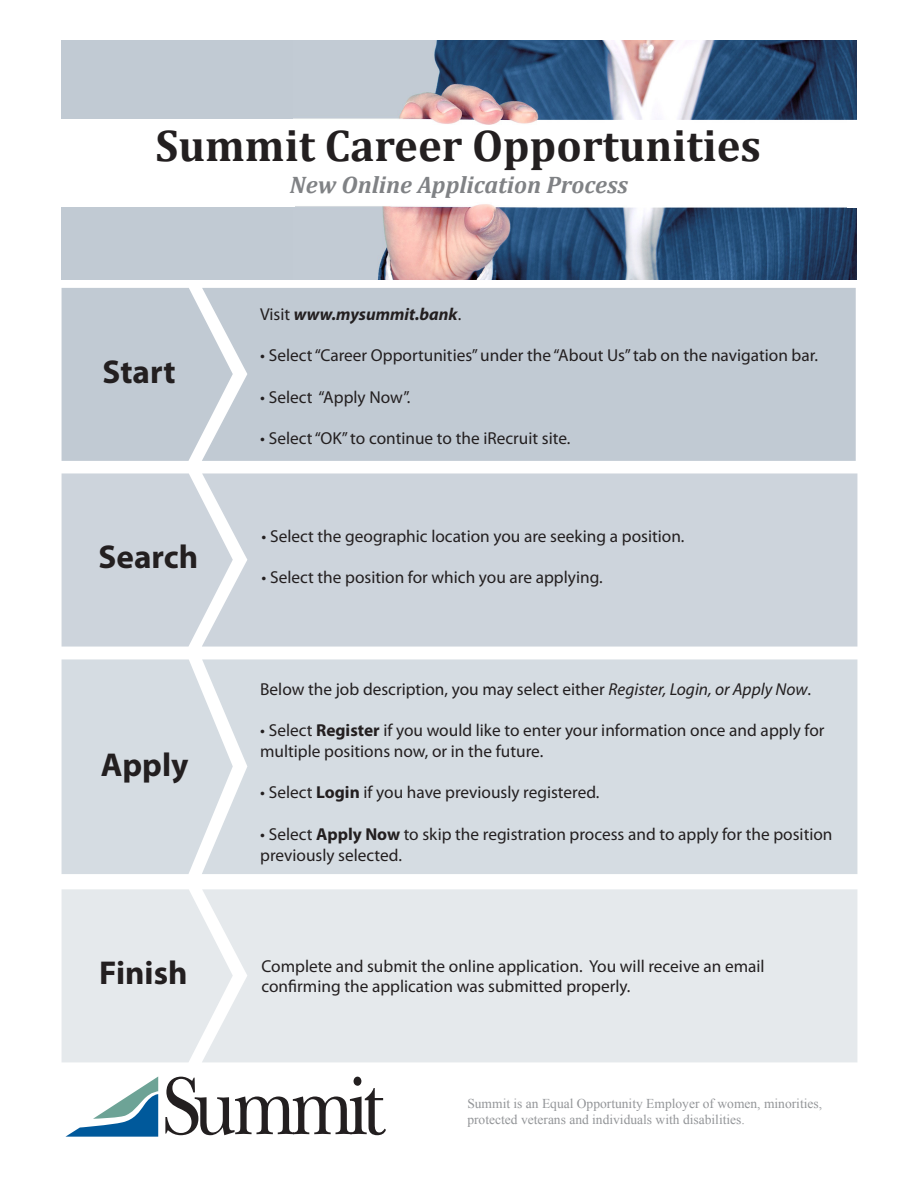
<style>
.page{position:relative;width:918px;height:1188px;background:#fff}
.page>*{position:absolute;margin:0;border:0;box-sizing:border-box;transform-origin:0 0}
.t1{font:700 44.7px "Cambria";color:#231f20}
.t2{font:700 33.15px "Myriad Pro";color:#231f20}
.t3{font:italic 700 24px "Cambria";color:#808285}
.t4{font:17.25px/20.7px "Myriad Pro";color:#231f20}
.t5{font:italic 700 17.25px "Myriad Pro";color:#231f20}
.t6{font:13.5px/16.2px "Times New Roman";color:#939598}
.s1{font-weight:400;font-style:normal}
.s2{font-style:italic}
.s3{font-weight:700}
</style>
<div class="page">
<div style="left:62px;top:288px;width:140px;height:173px;background:#c1cad3"></div>
<div style="left:62px;top:473px;width:140px;height:174px;background:#cdd4dc"></div>
<div style="left:62px;top:659px;width:140px;height:215px;background:#d5dce2"></div>
<div style="left:62px;top:889px;width:140px;height:173px;background:#e5e9ec"></div>
<div style="left:202px;top:288px;width:654px;height:173px;background:#c1cad3"></div>
<div style="left:202px;top:659px;width:655px;height:215px;background:#d5dce2"></div>
<div style="left:202px;top:889px;width:655px;height:173px;background:#e5e9ec"></div>
<div style="left:202px;top:473px;width:655px;height:174px;background:#cdd4dc"></div>
<svg style="left:65px;top:1076px;width:93px;height:61px"></svg>
<svg style="left:165px;top:1077px;width:221px;height:58px"></svg>
<img style="left:293px;top:41px;width:563px;height:239px">
<div style="left:62px;top:40px;width:231px;height:240px;background:#c1cad3"></div>
<div style="left:61px;top:126px;width:842px;height:76px;background:#fff"></div>
<div style="left:848px;top:121px;width:23px;height:87px;background:#fff"></div>
<div style="left:50px;top:119px;width:244px;height:88px;background:#fff"></div>
<h1 class="t1" style="left:156px;top:114px;width:607px">Summit Career Opportunities</h1>
<h3 class="t3" style="left:290px;top:168px;width:340px">New Online Application Process</h3>
<h2 class="t2" style="left:103px;top:350px;width:74px">Start</h2>
<h2 class="t2" style="left:98px;top:536px;width:101px">Search</h2>
<h2 class="t2" style="left:101px;top:743px;width:89px">Apply</h2>
<p class="t5" style="left:260px;top:303px;width:203px"><span class="s1">Visit</span> www.mysummit.bank<span class="s1">.</span></p>
<p class="t4" style="left:260px;top:345px;width:559px">• Select “Career Opportunities” under the “About Us” tab on the navigation bar.</p>
<p class="t4" style="left:260px;top:387px;width:152px">• Select “Apply Now”.</p>
<p class="t4" style="left:260px;top:428px;width:312px">• Select “OK” to continue to the iRecruit site.</p>
<p class="t4" style="left:262px;top:525px;width:424px">• Select the geographic location you are seeking a position.</p>
<p class="t4" style="left:262px;top:567px;width:343px">• Select the position for which you are applying.</p>
<p class="t4" style="left:260px;top:678px;width:553px">Below the job description, you may select either <span class="s2">Register, Login, or Apply Now</span>.</p>
<p class="t4" style="left:260px;top:720px;width:566px">• Select <span class="s3">Register</span> if you would like to enter your information once and apply for multiple positions now, or in the future.</p>
<p class="t4" style="left:260px;top:782px;width:341px">• Select <span class="s3">Login</span> if you have previously registered.</p>
<p class="t4" style="left:260px;top:823px;width:574px">• Select <span class="s3">Apply Now</span> to skip the registration process and to apply for the position previously selected.</p>
<h2 class="t2" style="left:99px;top:951px;width:90px">Finish</h2>
<p class="t4" style="left:261px;top:955px;width:505px">Complete and submit the online application. You will receive an email confirming the application was submitted properly.</p>
<p class="t6" style="left:467px;top:1095px;width:356px">Summit is an Equal Opportunity Employer of women, minorities, protected veterans and individuals with disabilities.</p>
</div>
